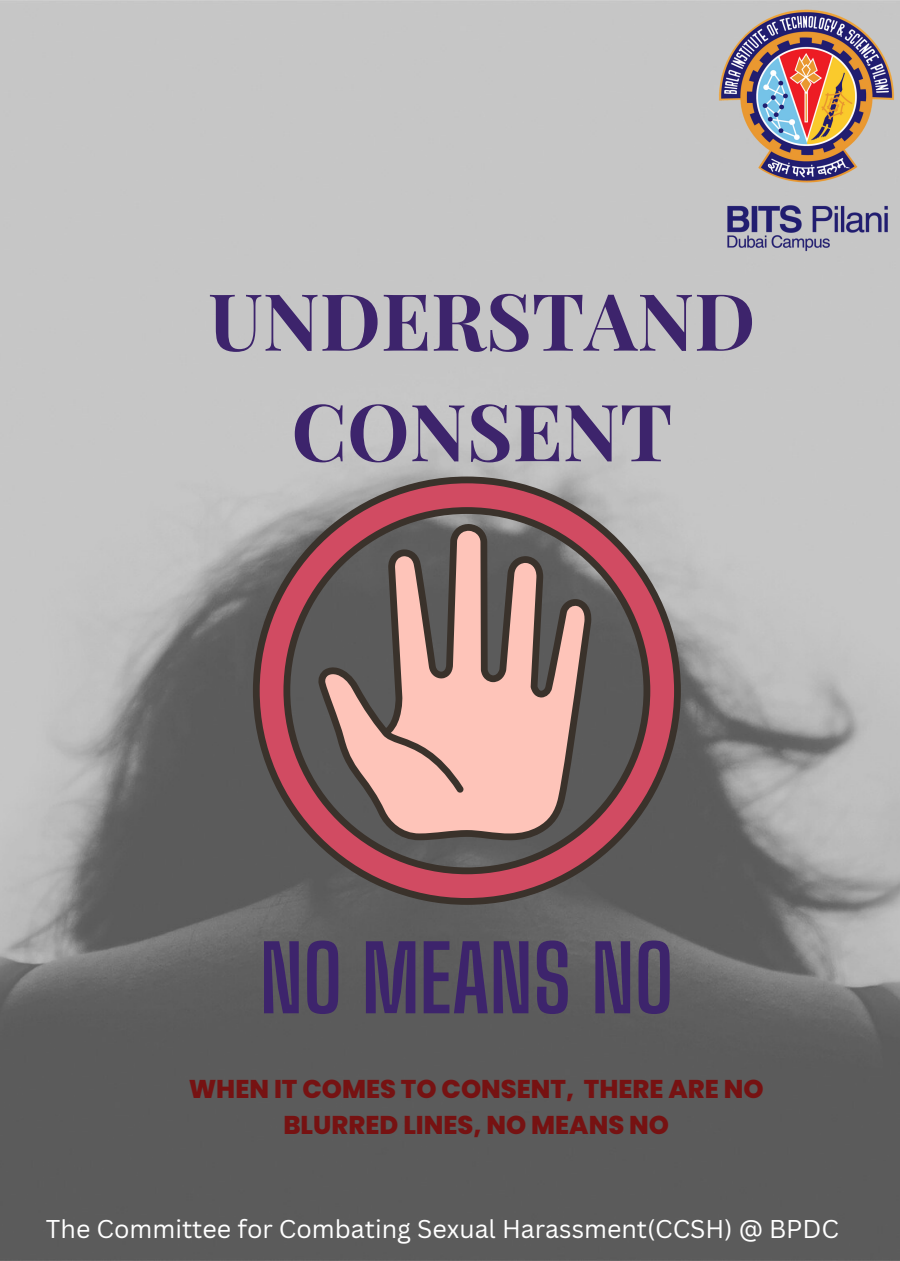
<style>
.page{position:relative;width:900px;height:1261px;background:#fff}
.page>*{position:absolute;margin:0;border:0;box-sizing:border-box;transform-origin:0 0}
.t1{font:700 90px "Big Shoulders Display";color:#3d246c}
.t2{font:700 78.94px "Playfair Display SC";color:#3d246c}
.t3{font:800 25.69px/35.9px "Poppins";color:#761212;text-align:center}
.t4{font:25px "Canva Sans";color:#fff}
</style>
<div class="page">
<img style="left:0;top:0;width:900px;height:1260px">
<svg style="left:253px;top:476px;width:428px;height:428px;background:#906d72"></svg>
<svg style="left:283px;top:507px;width:367px;height:367px;background:#7f575c"></svg>
<svg style="left:317px;top:523px;width:276px;height:317px;background:#a4847e"></svg>
<img style="left:712px;top:0;width:188px;height:260px">
<p class="t2" style="left:208px;top:265px;width:549px">UNDERSTAND</p>
<p class="t2" style="left:291px;top:376px;width:383px">CONSENT</p>
<p class="t1" style="left:260px;top:924px;width:415px">NO MEANS NO</p>
<p class="t3" style="left:189px;top:1070px;width:577px">WHEN IT COMES TO CONSENT, THERE ARE NO<br>BLURRED LINES, NO MEANS NO</p>
<p class="t4" style="left:46px;top:1210px;width:795px">The Committee for Combating Sexual Harassment(CCSH) @ BPDC</p>
</div>
